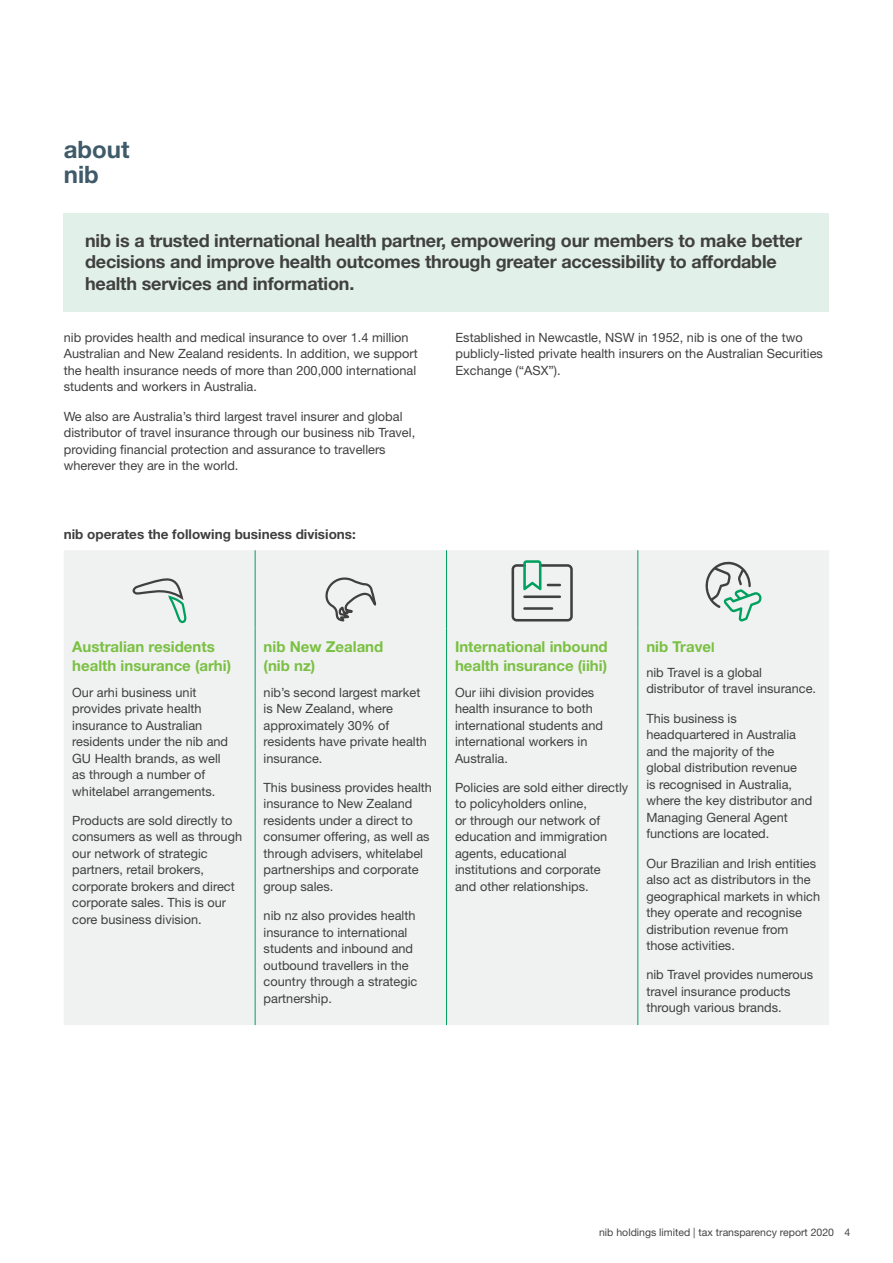
<style>
.page{position:relative;width:893px;height:1263px;background:#fff}
.page>*{position:absolute;margin:0;border:0;box-sizing:border-box;transform-origin:0 0}
.t1{font:700 24px/24.5px "Helvetica Neue LT Std";color:#3f5a69}
.t2{font:700 18px/21.6px "Helvetica Neue LT Std";letter-spacing:-.01em;color:#404041}
.t3{font:700 15px/19.5px "Helvetica Neue LT Std";color:#7ac042}
.t4{font:700 13.5px "Helvetica Neue LT Std";color:#404041}
.t5{font:12.75px/16.5px "Helvetica Neue LT Std";color:#404041}
.t6{font:10.5px "Helvetica Neue LT Std";color:#444445}
.s1{font-size:13.5px}
</style>
<div class="page">
<div style="left:64px;top:213px;width:765px;height:98px;background:#e1f0e8"></div>
<div style="left:64px;top:550px;width:765px;height:475px;background:#f0f1f1"></div>
<hr style="left:255px;top:550px;width:1px;height:78px;background:#00a05f">
<hr style="left:446px;top:550px;width:1px;height:78px;background:#00a05f">
<hr style="left:255px;top:628px;width:1px;height:397px;background:#00a05f">
<hr style="left:446px;top:628px;width:1px;height:397px;background:#00a05f">
<hr style="left:638px;top:550px;width:1px;height:78px;background:#00a05f">
<hr style="left:638px;top:628px;width:1px;height:397px;background:#00a05f">
<svg style="left:322px;top:573px;width:59px;height:50px"></svg>
<svg style="left:512px;top:560px;width:61px;height:61px"></svg>
<svg style="left:703px;top:561px;width:59px;height:61px"></svg>
<svg style="left:131px;top:577px;width:57px;height:48px"></svg>
<h1 class="t1" style="left:64px;top:137px;width:67px">about nib</h1>
<h2 class="t2" style="left:85px;top:229px;width:718px">nib is a trusted international health partner, empowering our members to make better decisions and improve health outcomes through greater accessibility to affordable health services and information.</h2>
<p class="t5" style="left:64px;top:329px;width:355px">nib provides health and medical insurance to over 1.4 million Australian and New Zealand residents. In addition, we support the health insurance needs of more than 200,000 international students and workers in Australia.</p>
<p class="t5" style="left:64px;top:408px;width:353px">We also are Australia’s third largest travel insurer and global distributor of travel insurance through our business nib Travel, providing financial protection and assurance to travellers wherever they are in the world.</p>
<p class="t4" style="left:64px;top:525px;width:294px">nib operates the following business divisions:</p>
<p class="t5" style="left:455px;top:329px;width:369px">Established in Newcastle, NSW in 1952, nib is one of the two publicly-listed private health insurers on the Australian Securities<br>Exchange (“ASX”).</p>
<p class="t3" style="left:72px;top:636px;width:160px">Australian residents health insurance (arhi)</p>
<p class="t5" style="left:72px;top:683px;width:157px">Our arhi business unit provides private health insurance to Australian residents under the nib and<br>GU Health brands, as well as through a number of whitelabel arrangements.</p>
<p class="t5" style="left:72px;top:812px;width:171px">Products are sold directly to consumers as well as through our network of strategic partners, retail brokers, corporate brokers and direct corporate sales. This is our core business division.</p>
<p class="t3" style="left:264px;top:636px;width:121px">nib New Zealand (nib nz)</p>
<p class="t5" style="left:264px;top:683px;width:165px">nib’s second largest market is New Zealand, where approximately 30% of residents have private health insurance.</p>
<p class="t5" style="left:264px;top:779px;width:170px">This business provides health insurance to New Zealand residents under a direct to consumer offering, as well as through advisers, whitelabel partnerships and corporate group sales.</p>
<p class="t5" style="left:264px;top:907px;width:155px">nib nz also provides health insurance to international students and inbound and outbound travellers in the country through a strategic partnership.</p>
<p class="t3" style="left:455px;top:636px;width:154px">International inbound health insurance (iihi)</p>
<p class="t5" style="left:455px;top:683px;width:150px">Our iihi division provides health insurance to both international students and international workers in<br>Australia.</p>
<p class="t5" style="left:455px;top:779px;width:175px">Policies are sold either directly to policyholders online,<br>or through our network of education and immigration agents, educational institutions and corporate<br>and other relationships.</p>
<p class="t3" style="left:646px;top:636px;width:70px">nib Trave<span class="s1">l</span></p>
<p class="t5" style="left:646px;top:664px;width:171px">nib Travel is a global distributor of travel insurance.</p>
<p class="t5" style="left:646px;top:710px;width:168px">This business is headquartered in Australia and the majority of the<br>global distribution revenue<br>is recognised in Australia, where the key distributor and<br>Managing General Agent functions are located.</p>
<p class="t5" style="left:646px;top:854px;width:175px">Our Brazilian and Irish entities also act as distributors in the geographical markets in which they operate and recognise distribution revenue from those activities.</p>
<p class="t5" style="left:646px;top:966px;width:168px">nib Travel provides numerous travel insurance products through various brands.</p>
<p class="t6" style="left:599px;top:1226px;width:253px">nib holdings limited | tax transparency report 2020 4</p>
</div>
